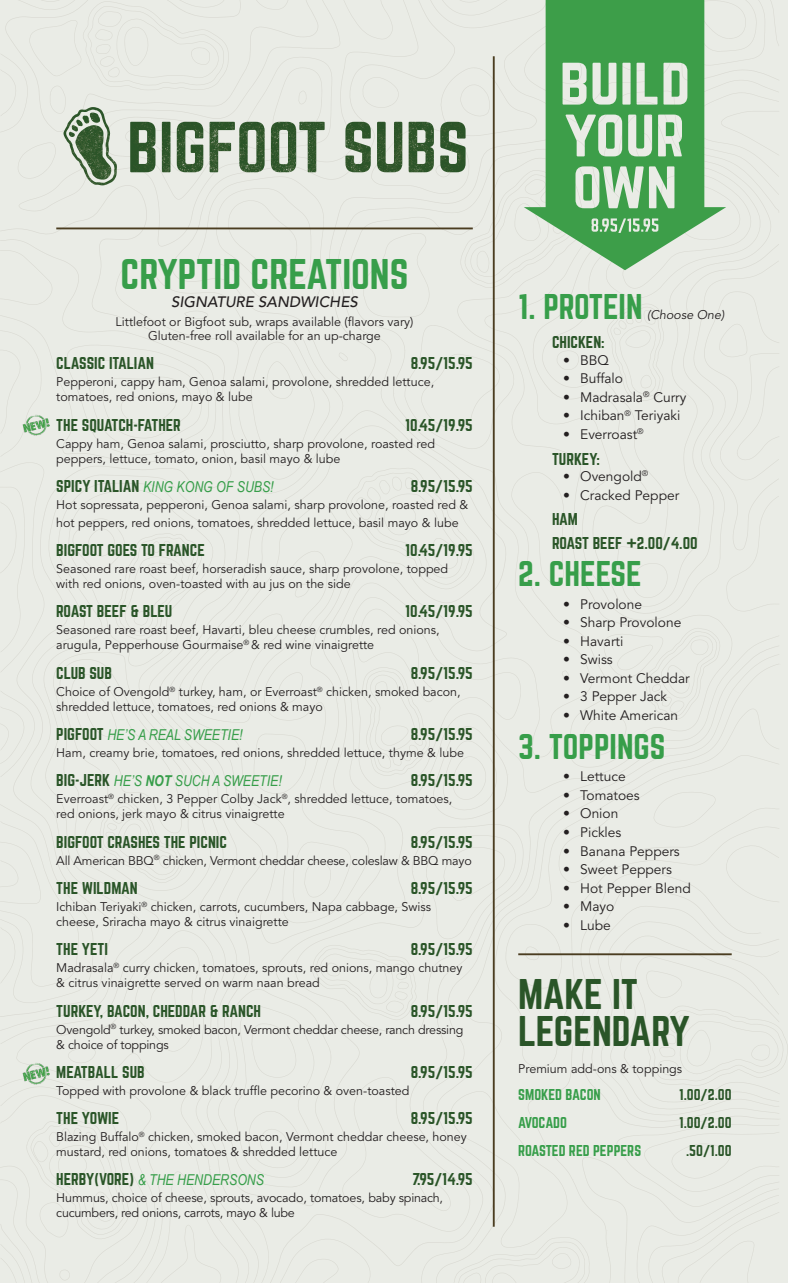
<style>
.page{position:relative;width:788px;height:1283px;background:#fff}
.page>*{position:absolute;margin:0;border:0;box-sizing:border-box;transform-origin:0 0}
.heading_2{font:37.5px "Norwester";color:#379e4a}
.heading_4{font:37.5px/37.5px "Norwester";letter-spacing:-.01em;color:#2a5528}
.heading_3{font:31.25px "Norwester";color:#379e4a}
.menu_item{font:15px "Norwester";color:#2a5528}
.menu_item-2{font:italic 15px "Arial Narrow";color:#379e4a}
.option_heading{font:15px "Norwester";color:#2a5528}
.item_description{font:italic 15px "Arial Narrow";color:#379e4a}
.t1{font:italic 500 15px "Avenir LT Std";color:#231f20}
.item_description-2{font:15px "Norwester";color:#2a5528}
.t2{font:13.75px "Avenir LT Std";color:#231f20}
.options_2{font:13.75px "Norwester";letter-spacing:-.01em;color:#379e4a}
.options_2-2{font:13.75px "Norwester";color:#2a5528}
.item_description-3{font:12.5px/15px "Avenir LT Std";color:#231f20}
.section_description{font:12.5px/13.8px "Avenir LT Std";color:#231f20;text-align:center}
.heading_3-2{font:italic 12.5px "Avenir LT Std";color:#231f20}
.s1{font-family:"Norwester";font-style:normal;color:#2a5528}
.s2{font-weight:700}
</style>
<div class="page">
<div style="left:0;top:0;width:787px;height:1282px;background:#eaece6"></div>
<svg style="left:523px;top:0;width:203px;height:270px;background:#89c08e"></svg>
<img style="left:22px;top:414px;width:28px;height:22px">
<img style="left:22px;top:1062px;width:28px;height:22px">
<p class="heading_2" style="left:120px;top:256px;width:289px">CRYPTID CREATIONS</p>
<p class="t1" style="left:171px;top:293px;width:188px">SIGNATURE SANDWICHES</p>
<p class="section_description" style="left:116px;top:315px;width:299px">Littlefoot or Bigfoot sub, wraps available (flavors vary)<br>Gluten-free roll available for an up-charge</p>
<p class="menu_item" style="left:56px;top:356px;width:99px">CLASSIC ITALIAN</p>
<p class="menu_item" style="left:410px;top:356px;width:64px">8.95/15.95</p>
<p class="item_description-3" style="left:56px;top:375px;width:379px">Pepperoni, cappy ham, Genoa salami, provolone, shredded lettuce, tomatoes, red onions, mayo &amp; lube</p>
<p class="menu_item" style="left:56px;top:417px;width:126px">THE SQUATCH-FATHER</p>
<p class="menu_item" style="left:405px;top:417px;width:69px">10.45/19.95</p>
<p class="item_description-3" style="left:56px;top:436px;width:380px">Cappy ham, Genoa salami, prosciutto, sharp provolone, roasted red peppers, lettuce, tomato, onion, basil mayo &amp; lube</p>
<p class="item_description" style="left:56px;top:476px;width:219px"><span class="s1">SPICY ITALIAN</span> KING KONG OF SUBS!</p>
<p class="item_description-2" style="left:410px;top:479px;width:64px">8.95/15.95</p>
<p class="item_description-3" style="left:56px;top:496px;width:413px;line-height:17.5px">Hot sopressata, pepperoni, Genoa salami, sharp provolone, roasted red &amp; hot peppers, red onions, tomatoes, shredded lettuce, basil mayo &amp; lube</p>
<p class="menu_item" style="left:56px;top:543px;width:150px">BIGFOOT GOES TO FRANCE</p>
<p class="menu_item" style="left:405px;top:543px;width:69px">10.45/19.95</p>
<p class="item_description-3" style="left:56px;top:561px;width:393px">Seasoned rare roast beef, horseradish sauce, sharp provolone, topped with red onions, oven-toasted with au jus on the side</p>
<p class="menu_item" style="left:56px;top:604px;width:118px">ROAST BEEF &amp; BLEU</p>
<p class="menu_item" style="left:405px;top:604px;width:69px">10.45/19.95</p>
<p class="item_description-3" style="left:56px;top:623px;width:385px">Seasoned rare roast beef, Havarti, bleu cheese crumbles, red onions, arugula, Pepperhouse Gourmaise<sup>®</sup> &amp; red wine vinaigrette</p>
<p class="menu_item" style="left:56px;top:665px;width:57px">CLUB SUB</p>
<p class="menu_item" style="left:410px;top:665px;width:64px">8.95/15.95</p>
<p class="item_description-3" style="left:56px;top:684px;width:406px">Choice of Ovengold<sup>®</sup> turkey, ham, or Everroast<sup>®</sup> chicken, smoked bacon, shredded lettuce, tomatoes, red onions &amp; mayo</p>
<p class="menu_item-2" style="left:56px;top:724px;width:188px"><span class="s1">PIGFOOT</span> HE’S A REAL SWEETIE!</p>
<p class="menu_item" style="left:410px;top:727px;width:64px">8.95/15.95</p>
<p class="item_description-3" style="left:56px;top:745px;width:409px">Ham, creamy brie, tomatoes, red onions, shredded lettuce, thyme &amp; lube</p>
<p class="menu_item-2" style="left:56px;top:770px;width:227px"><span class="s1">BIG-JERK</span> HE’S <span class="s2">NOT</span> SUCH A SWEETIE!</p>
<p class="menu_item" style="left:410px;top:773px;width:64px">8.95/15.95</p>
<p class="item_description-3" style="left:56px;top:792px;width:397px">Everroast<sup>®</sup> chicken, 3 Pepper Colby Jack<sup>®</sup>, shredded lettuce, tomatoes, red onions, jerk mayo &amp; citrus vinaigrette</p>
<p class="menu_item" style="left:56px;top:834px;width:172px">BIGFOOT CRASHES THE PICNIC</p>
<p class="menu_item" style="left:410px;top:834px;width:64px">8.95/15.95</p>
<p class="item_description-3" style="left:56px;top:853px;width:417px">All American BBQ<sup>®</sup> chicken, Vermont cheddar cheese, coleslaw &amp; BBQ mayo</p>
<p class="menu_item" style="left:56px;top:880px;width:83px">THE WILDMAN</p>
<p class="menu_item" style="left:410px;top:880px;width:64px">8.95/15.95</p>
<p class="item_description-3" style="left:56px;top:899px;width:376px">Ichiban Teriyaki<sup>®</sup> chicken, carrots, cucumbers, Napa cabbage, Swiss cheese, Sriracha mayo &amp; citrus vinaigrette</p>
<p class="menu_item" style="left:56px;top:942px;width:53px">THE YETI</p>
<p class="menu_item" style="left:410px;top:942px;width:64px">8.95/15.95</p>
<p class="item_description-3" style="left:56px;top:960px;width:407px">Madrasala<sup>®</sup> curry chicken, tomatoes, sprouts, red onions, mango chutney &amp; citrus vinaigrette served on warm naan bread</p>
<p class="menu_item" style="left:56px;top:1003px;width:206px">TURKEY, BACON, CHEDDAR &amp; RANCH</p>
<p class="menu_item" style="left:410px;top:1003px;width:64px">8.95/15.95</p>
<p class="item_description-3" style="left:56px;top:1022px;width:408px">Ovengold<sup>®</sup> turkey, smoked bacon, Vermont cheddar cheese, ranch dressing &amp; choice of toppings</p>
<p class="menu_item" style="left:56px;top:1064px;width:90px">MEATBALL SUB</p>
<p class="menu_item" style="left:410px;top:1064px;width:64px">8.95/15.95</p>
<p class="item_description-3" style="left:56px;top:1083px;width:355px">Topped with provolone &amp; black truffle pecorino &amp; oven-toasted</p>
<p class="menu_item" style="left:56px;top:1111px;width:64px">THE YOWIE</p>
<p class="menu_item" style="left:410px;top:1111px;width:64px">8.95/15.95</p>
<p class="item_description-3" style="left:56px;top:1129px;width:412px">Blazing Buffalo<sup>®</sup> chicken, smoked bacon, Vermont cheddar cheese, honey mustard, red onions, tomatoes &amp; shredded lettuce</p>
<p class="menu_item-2" style="left:56px;top:1169px;width:209px"><span class="s1">HERBY(VORE)</span> &amp; THE HENDERSONS</p>
<p class="menu_item" style="left:412px;top:1172px;width:62px">7.95/14.95</p>
<p class="item_description-3" style="left:56px;top:1191px;width:388px">Hummus, choice of cheese, sprouts, avocado, tomatoes, baby spinach, cucumbers, red onions, carrots, mayo &amp; lube</p>
<p class="heading_3" style="left:518px;top:292px;width:126px">1. PROTEIN</p>
<p class="heading_3-2" style="left:647px;top:307px;width:79px">(Choose One)</p>
<p class="option_heading" style="left:552px;top:335px;width:54px">CHICKEN:</p>
<p class="t2" style="left:563px;top:352px;width:47px">• BBQ</p>
<p class="t2" style="left:563px;top:370px;width:61px">• Buffalo</p>
<p class="t2" style="left:563px;top:389px;width:125px">• Madrasala<sup>®</sup> Curry</p>
<p class="t2" style="left:563px;top:408px;width:119px">• Ichiban<sup>®</sup> Teriyaki</p>
<p class="t2" style="left:563px;top:426px;width:82px">• Everroast<sup>®</sup></p>
<p class="option_heading" style="left:552px;top:451px;width:49px">TURKEY:</p>
<p class="t2" style="left:563px;top:468px;width:86px">• Ovengold<sup>®</sup></p>
<p class="t2" style="left:563px;top:487px;width:117px">• Cracked Pepper</p>
<p class="option_heading" style="left:552px;top:512px;width:27px">HAM</p>
<p class="option_heading" style="left:552px;top:536px;width:147px">ROAST BEEF +2.00/4.00</p>
<p class="heading_3" style="left:518px;top:559px;width:125px">2. CHEESE</p>
<p class="t2" style="left:563px;top:596px;width:80px">• Provolone</p>
<p class="t2" style="left:563px;top:614px;width:119px">• Sharp Provolone</p>
<p class="t2" style="left:563px;top:633px;width:62px">• Havarti</p>
<p class="t2" style="left:563px;top:651px;width:51px">• Swiss</p>
<p class="t2" style="left:563px;top:670px;width:128px">• Vermont Cheddar</p>
<p class="t2" style="left:563px;top:688px;width:105px">• 3 Pepper Jack</p>
<p class="t2" style="left:563px;top:707px;width:116px">• White American</p>
<p class="heading_3" style="left:518px;top:732px;width:149px">3. TOPPINGS</p>
<p class="t2" style="left:563px;top:768px;width:64px">• Lettuce</p>
<p class="t2" style="left:563px;top:787px;width:78px">• Tomatoes</p>
<p class="t2" style="left:563px;top:805px;width:57px">• Onion</p>
<p class="t2" style="left:563px;top:824px;width:60px">• Pickles</p>
<p class="t2" style="left:563px;top:843px;width:118px">• Banana Peppers</p>
<p class="t2" style="left:563px;top:861px;width:110px">• Sweet Peppers</p>
<p class="t2" style="left:563px;top:880px;width:129px">• Hot Pepper Blend</p>
<p class="t2" style="left:563px;top:898px;width:53px">• Mayo</p>
<p class="t2" style="left:563px;top:917px;width:49px">• Lube</p>
<p class="heading_4" style="left:518px;top:976px;width:173px">MAKE IT<br>LEGENDARY</p>
<p class="item_description-3" style="left:518px;top:1061px;width:165px">Premium add-ons &amp; toppings</p>
<p class="options_2" style="left:518px;top:1088px;width:84px">SMOKED BACON</p>
<p class="options_2-2" style="left:679px;top:1088px;width:54px">1.00/2.00</p>
<p class="options_2" style="left:518px;top:1116px;width:50px">AVOCADO</p>
<p class="options_2-2" style="left:679px;top:1116px;width:54px">1.00/2.00</p>
<p class="options_2" style="left:518px;top:1144px;width:124px">ROASTED RED PEPPERS</p>
<p class="options_2-2" style="left:686px;top:1144px;width:47px">.50/1.00</p>
</div>
